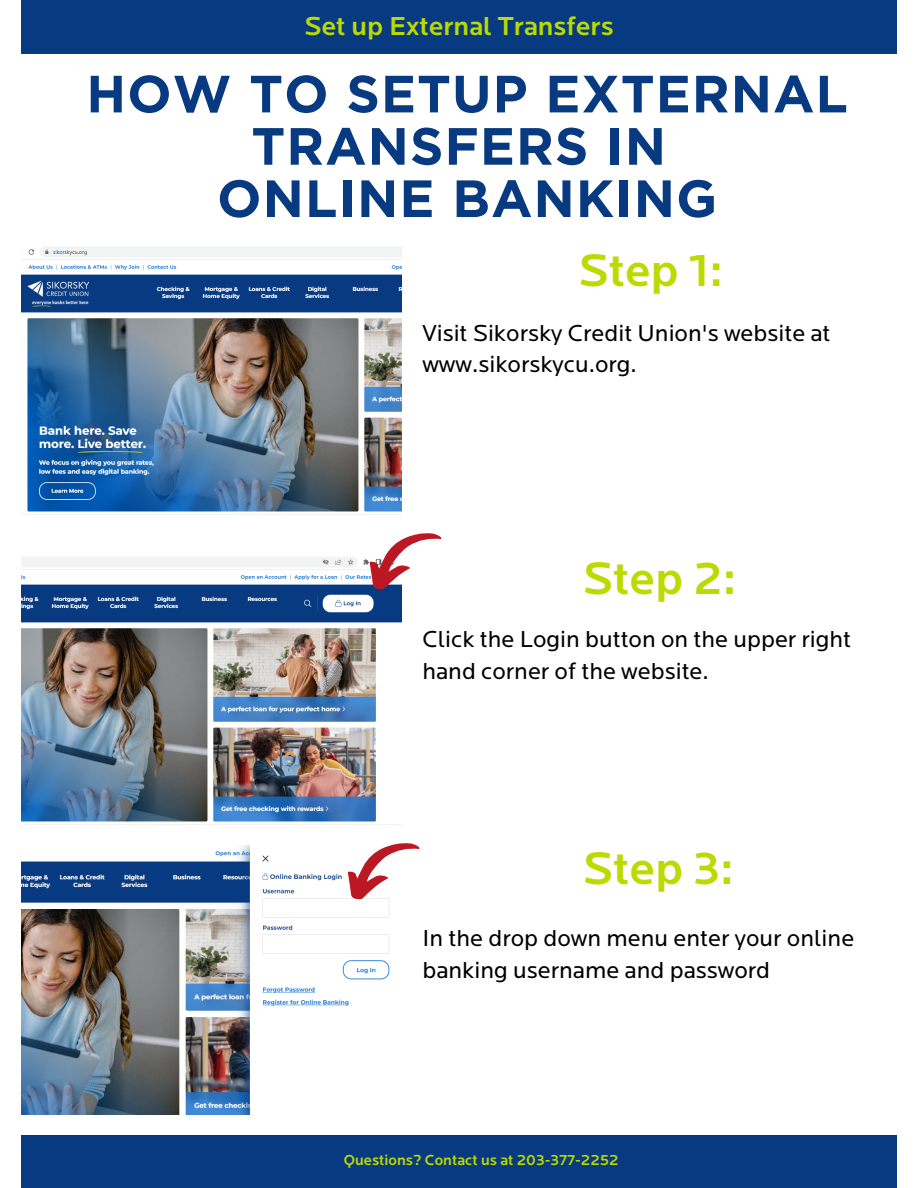
<style>
.page{position:relative;width:918px;height:1188px;background:#fff}
.page>*{position:absolute;margin:0;border:0;box-sizing:border-box;transform-origin:0 0}
.t1{font:700 52.35px/52.3px "Gotham";letter-spacing:.02em;color:#083a81;text-align:center}
.t2{font:500 47.25px "Locator";color:#bbda00}
.t3{font:500 27px "Locator";color:#bbda00}
.t4{font:24px/31.3px "Locator";color:#000}
.t5{font:500 15.15px "Locator";color:#bbda00}
</style>
<div class="page">
<img style="left:21px;top:247px;width:381px;height:265px">
<div style="left:21px;top:0;width:876px;height:54px;background:#083a81"></div>
<div style="left:21px;top:1135px;width:876px;height:53px;background:#083a81"></div>
<img style="left:21px;top:557px;width:381px;height:265px">
<svg style="left:360px;top:533px;width:82px;height:60px"></svg>
<img style="left:21px;top:845px;width:369px;height:269px">
<svg style="left:338px;top:843px;width:82px;height:60px"></svg>
<p class="t3" style="left:304px;top:15px;width:311px">Set up External Transfers</p>
<h1 class="t1" style="left:86px;top:71px;width:763px">HOW TO SETUP EXTERNAL<br>TRANSFERS IN<br>ONLINE BANKING</h1>
<h2 class="t2" style="left:578px;top:250px;width:147px">Step 1:</h2>
<p class="t4" style="left:422px;top:319px;width:410px">Visit Sikorsky Credit Union's website at www.sikorskycu.org.</p>
<h2 class="t2" style="left:583px;top:559px;width:156px">Step 2:</h2>
<p class="t4" style="left:422px;top:626px;width:430px">Click the Login button on the upper right hand corner of the website.</p>
<h2 class="t2" style="left:583px;top:849px;width:153px">Step 3:</h2>
<p class="t4" style="left:422px;top:923px;width:433px;line-height:32.7px">In the drop down menu enter your online banking username and password</p>
<p class="t5" style="left:344px;top:1154px;width:276px">Questions? Contact us at 203-377-2252</p>
</div>
